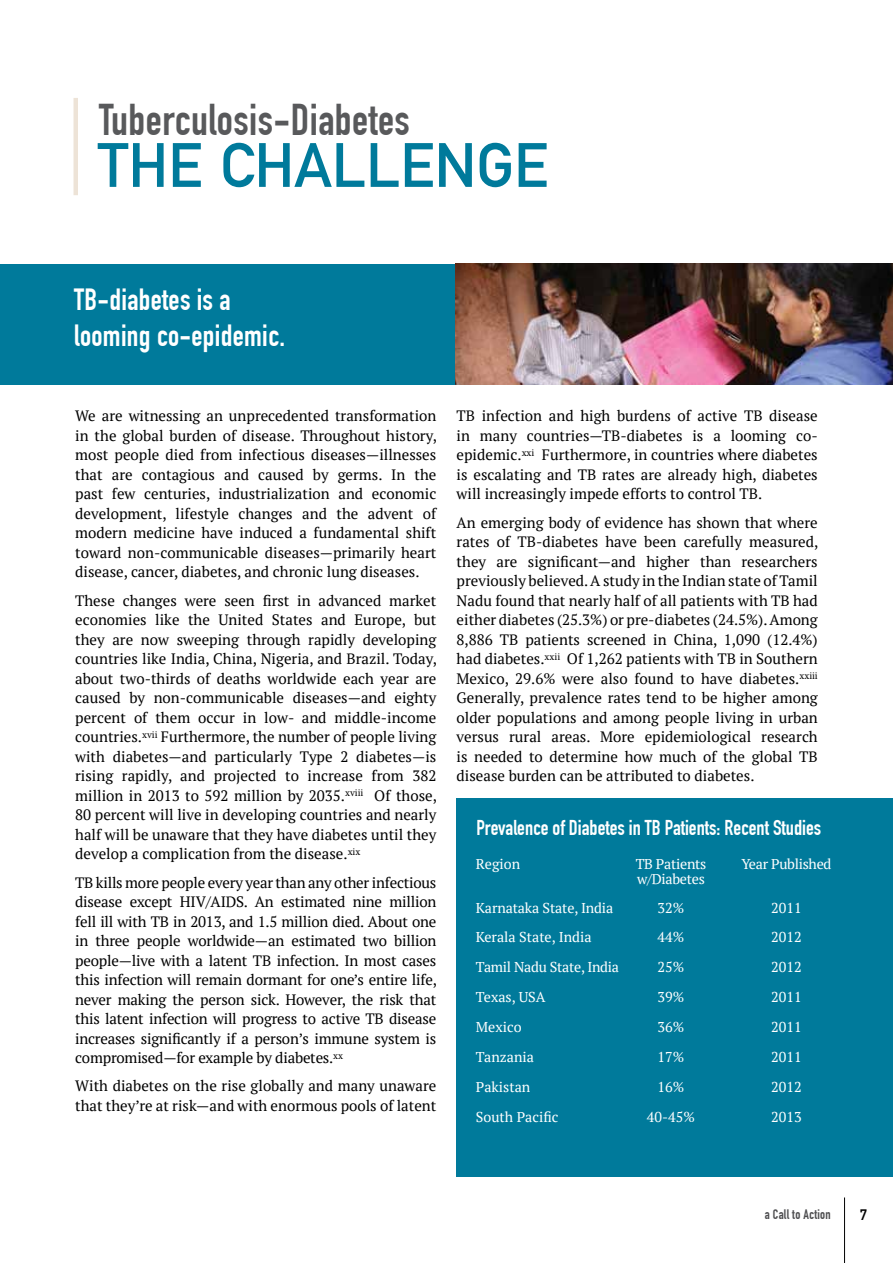
<style>
.page{position:relative;width:893px;height:1263px;background:#fff}
.page>*{position:absolute;margin:0;border:0;box-sizing:border-box;transform-origin:0 0}
.t1{font:700 61.5px "DIN Alternate";color:#007a9b}
.t2{font:700 43.5px "DIN Condensed";letter-spacing:.01em;color:#58595b}
.t3{font:700 30px/36px "DIN Condensed";letter-spacing:.01em;color:#fff}
.t4{font:700 21px "DIN Condensed";color:#fff}
.t5{font:15px/19.5px "PT Serif";color:#000;text-align:justify}
.t6{font:15px "DIN Mittelschrift Std";color:#000}
.t7{font:14.25px "PT Serif";color:#fff}
.t8{font:14.25px "PT Serif";letter-spacing:-.02em;color:#fff}
.t9{font:700 13.5px "DIN Condensed";letter-spacing:.02em;color:#4d4d4f}
</style>
<div class="page">
<hr style="left:844px;top:1197px;width:1px;height:66px;background:#000">
<div style="left:456px;top:798px;width:437px;height:378px;background:#007a9b"></div>
<div style="left:0;top:264px;width:457px;height:120px;background:#007a9b"></div>
<img style="left:455px;top:264px;width:438px;height:120px">
<hr style="left:74px;top:98px;width:4px;height:97px;background:#ede3d7">
<h2 class="t2" style="left:99px;top:94px;width:312px">Tuberculosis-Diabetes</h2>
<h1 class="t1" style="left:98px;top:118px;width:452px">THE CHALLENGE</h1>
<h3 class="t3" style="left:74px;top:282px;width:212px">TB-diabetes is a looming co-epidemic.</h3>
<p class="t5" style="left:75px;top:406px;width:363px">We are witnessing an unprecedented transformation in the global burden of disease. Throughout history, most people died from infectious diseases—illnesses that are contagious and caused by germs. In the past few centuries, industrialization and economic development, lifestyle changes and the advent of modern medicine have induced a fundamental shift toward non-communicable diseases—primarily heart disease, cancer, diabetes, and chronic lung diseases.</p>
<p class="t5" style="left:75px;top:590px;width:363px">These changes were seen first in advanced market economies like the United States and Europe, but they are now sweeping through rapidly developing countries like India, China, Nigeria, and Brazil. Today, about two-thirds of deaths worldwide each year are caused by non-communicable diseases—and eighty percent of them occur in low- and middle-income countries.<sup>xvii</sup> Furthermore, the number of people living with diabetes—and particularly Type 2 diabetes—is rising rapidly, and projected to increase from 382 million in 2013 to 592 million by 2035.<sup>xviii</sup> Of those, 80 percent will live in developing countries and nearly half will be unaware that they have diabetes until they develop a complication from the disease.<sup>xix</sup></p>
<p class="t5" style="left:75px;top:872px;width:363px">TB kills more people every year than any other infectious disease except HIV/AIDS. An estimated nine million fell ill with TB in 2013, and 1.5 million died. About one in three people worldwide—an estimated two billion people—live with a latent TB infection. In most cases this infection will remain dormant for one’s entire life, never making the person sick. However, the risk that this latent infection will progress to active TB disease increases significantly if a person’s immune system is compromised—for example by diabetes.<sup>xx</sup></p>
<p class="t5" style="left:75px;top:1076px;width:363px">With diabetes on the rise globally and many unaware that they’re at risk—and with enormous pools of latent</p>
<p class="t5" style="left:457px;top:406px;width:363px">TB infection and high burdens of active TB disease in many countries—TB-diabetes is a looming co&shy;epidemic.<sup>xxi</sup> Furthermore, in countries where diabetes is escalating and TB rates are already high, diabetes will increasingly impede efforts to control TB.</p>
<p class="t5" style="left:457px;top:512px;width:363px">An emerging body of evidence has shown that where rates of TB-diabetes have been carefully measured, they are significant—and higher than researchers previously believed. A study in the Indian state of Tamil Nadu found that nearly half of all patients with TB had either diabetes (25.3%) or pre-diabetes (24.5%). Among 8,886 TB patients screened in China, 1,090 (12.4%) had diabetes.<sup>xxii</sup> Of 1,262 patients with TB in Southern Mexico, 29.6% were also found to have diabetes.<sup>xxiii </sup>Generally, prevalence rates tend to be higher among older populations and among people living in urban versus rural areas. More epidemiological research is needed to determine how much of the global TB disease burden can be attributed to diabetes.</p>
<h3 class="t4" style="left:476px;top:815px;width:346px">Prevalence of Diabetes in TB Patients: Recent Studies</h3>
<p class="t7" style="left:476px;top:855px;width:46px">Region</p>
<p class="t8" style="left:636px;top:855px;width:72px">TB Patients</p>
<p class="t8" style="left:741px;top:855px;width:92px">Year Published</p>
<p class="t8" style="left:637px;top:870px;width:69px">w/Diabetes</p>
<p class="t7" style="left:476px;top:898px;width:139px">Karnataka State, India</p>
<p class="t7" style="left:658px;top:898px;width:28px">32%</p>
<p class="t7" style="left:771px;top:898px;width:32px">2011</p>
<p class="t7" style="left:476px;top:928px;width:117px">Kerala State, India</p>
<p class="t7" style="left:658px;top:928px;width:28px">44%</p>
<p class="t7" style="left:771px;top:928px;width:32px">2012</p>
<p class="t8" style="left:476px;top:958px;width:145px">Tamil Nadu State, India</p>
<p class="t7" style="left:658px;top:958px;width:28px">25%</p>
<p class="t7" style="left:771px;top:958px;width:32px">2012</p>
<p class="t7" style="left:476px;top:988px;width:71px">Texas, USA</p>
<p class="t7" style="left:658px;top:988px;width:28px">39%</p>
<p class="t7" style="left:771px;top:988px;width:32px">2011</p>
<p class="t7" style="left:476px;top:1018px;width:47px">Mexico</p>
<p class="t7" style="left:658px;top:1018px;width:28px">36%</p>
<p class="t7" style="left:771px;top:1018px;width:32px">2011</p>
<p class="t7" style="left:476px;top:1048px;width:60px">Tanzania</p>
<p class="t7" style="left:658px;top:1048px;width:28px">17%</p>
<p class="t7" style="left:771px;top:1048px;width:32px">2011</p>
<p class="t7" style="left:476px;top:1078px;width:56px">Pakistan</p>
<p class="t7" style="left:658px;top:1078px;width:28px">16%</p>
<p class="t7" style="left:771px;top:1078px;width:32px">2012</p>
<p class="t7" style="left:476px;top:1108px;width:84px">South Pacific</p>
<p class="t7" style="left:647px;top:1108px;width:49px">40-45%</p>
<p class="t7" style="left:771px;top:1108px;width:32px">2013</p>
<p class="t9" style="left:765px;top:1207px;width:67px">a Call to Action</p>
<p class="t6" style="left:860px;top:1205px;width:9px">7</p>
</div>
